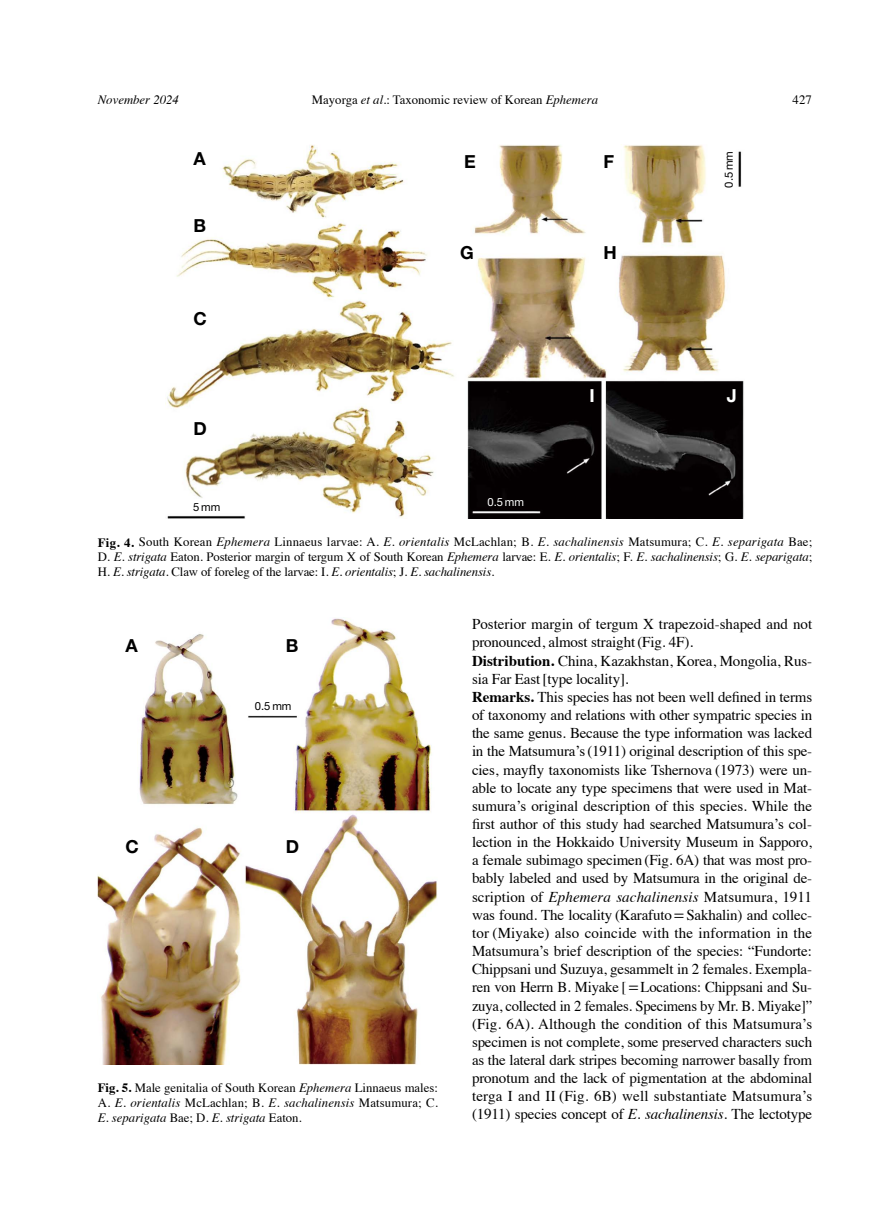
<style>
.page{position:relative;width:893px;height:1212px;background:#fff}
.page>*{position:absolute;margin:0;border:0;box-sizing:border-box;transform-origin:0 0}
.t1{font:700 18px "Helvetica Neue LT Std";color:#000}
.t2{font:700 18px "Helvetica Neue LT Std";color:#fff}
.t3{font:15px/18.1px "Times";letter-spacing:-.01em;color:#000}
.t4{font:12.75px/15px "Times";color:#000;text-align:justify}
.t5{font:italic 12.75px "Times";color:#000}
.t6{font:11.25px "Helvetica Neue LT Std";color:#000}
.t7{font:11.25px "Helvetica Neue LT Std";color:#fff}
.s1{font-style:italic}
.s2{font-weight:700}
.s3{font-family:"Cambria Math"}
</style>
<div class="page">
<img style="left:165px;top:145px;width:579px;height:374px">
<div style="left:601px;top:381px;width:5px;height:140px;background:#fff"></div>
<img style="left:98px;top:618px;width:340px;height:447px">
<p class="t5" style="left:98px;top:89px;width:83px">November 2024</p>
<p class="t4" style="left:312px;top:91px;width:288px">Mayorga <span class="s1">et al.</span>: Taxonomic review of Korean <span class="s1">Ephemera</span></p>
<p class="t4" style="left:793px;top:91px;width:21px">427</p>
<p class="t1" style="left:193px;top:147px;width:14px">A</p>
<p class="t1" style="left:193px;top:214px;width:14px">B</p>
<p class="t1" style="left:193px;top:308px;width:15px">C</p>
<p class="t1" style="left:193px;top:417px;width:15px">D</p>
<p class="t6" style="left:193px;top:500px;width:29px">5mm</p>
<p class="t1" style="left:464px;top:150px;width:13px">E</p>
<p class="t1" style="left:460px;top:241px;width:15px">G</p>
<p class="t7" style="left:487px;top:495px;width:38px">0.5 mm</p>
<p class="t1" style="left:603px;top:150px;width:12px">F</p>
<p class="t1" style="left:603px;top:241px;width:15px">H</p>
<p class="t6" style="left:722px;top:188px;width:38px;rotate:-90deg">0.5 mm</p>
<p class="t2" style="left:590px;top:384px;width:7px">I</p>
<p class="t2" style="left:727px;top:384px;width:12px">J</p>
<p class="t4" style="left:98px;top:533px;width:716px"><span class="s2">Fig. 4.</span> South Korean <span class="s1">Ephemera</span> Linnaeus larvae: A. <span class="s1">E. orientalis</span> McLachlan; B. <span class="s1">E. sachalinensis</span> Matsumura; C. <span class="s1">E. separigata</span> Bae; D. <span class="s1">E. strigata</span> Eaton. Posterior margin of tergum X of South Korean <span class="s1">Ephemera</span> larvae: E. <span class="s1">E. orientalis</span>; F. <span class="s1">E. sachalinensis</span>; G. <span class="s1">E. separigata</span>; H. <span class="s1">E. strigata</span>. Claw of foreleg of the larvae: I. <span class="s1">E. orientalis</span>; J. <span class="s1">E. sachalinensis</span>.</p>
<p class="t1" style="left:126px;top:635px;width:14px">A</p>
<p class="t1" style="left:126px;top:835px;width:15px">C</p>
<p class="t1" style="left:286px;top:635px;width:14px">B</p>
<p class="t6" style="left:255px;top:700px;width:38px">0.5 mm</p>
<p class="t1" style="left:286px;top:835px;width:15px">D</p>
<p class="t4" style="left:98px;top:1079px;width:342px"><span class="s2">Fig. 5.</span> Male genitalia of South Korean <span class="s1">Ephemera</span> Linnaeus males:<br>A. <span class="s1">E. orientalis</span> McLachlan; B. <span class="s1">E. sachalinensis</span> Matsumura; C.<br><span class="s1">E. separigata</span> Bae; D. <span class="s1">E. strigata</span> Eaton.</p>
<p class="t3" style="left:472px;top:614px;width:342px">Posterior margin of tergum X trapezoid-shaped and not pronounced, almost straight(Fig. 4F).<br><span class="s2">Distribution.</span> China, Kazakhstan, Korea, Mongolia, Rus&shy;sia Far East [type locality].<br><span class="s2">Remarks.</span> This species has not been well defined in terms of taxonomy and relations with other sympatric species in the same genus. Because the type information was lacked in the Matsumura’s (1911) original description of this spe&shy;cies, mayfly taxonomists like Tshernova (1973) were un&shy;able to locate any type specimens that were used in Mat&shy;sumura’s original description of this species. While the first author of this study had searched Matsumura’s col&shy;lection in the Hokkaido University Museum in Sapporo, a female subimago specimen (Fig. 6A) that was most pro&shy;bably labeled and used by Matsumura in the original de&shy;scription of <span class="s1">Ephemera sachalinensis</span> Matsumura, 1911 was found. The locality (Karafuto<span class="s3">=</span>Sakhalin) and collec&shy;tor (Miyake) also coincide with the information in the Matsumura’s brief description of the species: “Fundorte:<br>Chippsani und Suzuya, gesammelt in 2 females. Exempla&shy;ren von Herrn B. Miyake [<span class="s3">=</span>Locations: Chippsani and Su&shy;zuya, collected in 2 females. Specimens by Mr. B. Miyake]” (Fig. 6A). Although the condition of this Matsumura’s specimen is not complete, some preserved characters such as the lateral dark stripes becoming narrower basally from pronotum and the lack of pigmentation at the abdominal terga I and II (Fig. 6B) well substantiate Matsumura’s (1911) species concept of <span class="s1">E. sachalinensis</span>. The lectotype</p>
</div>
